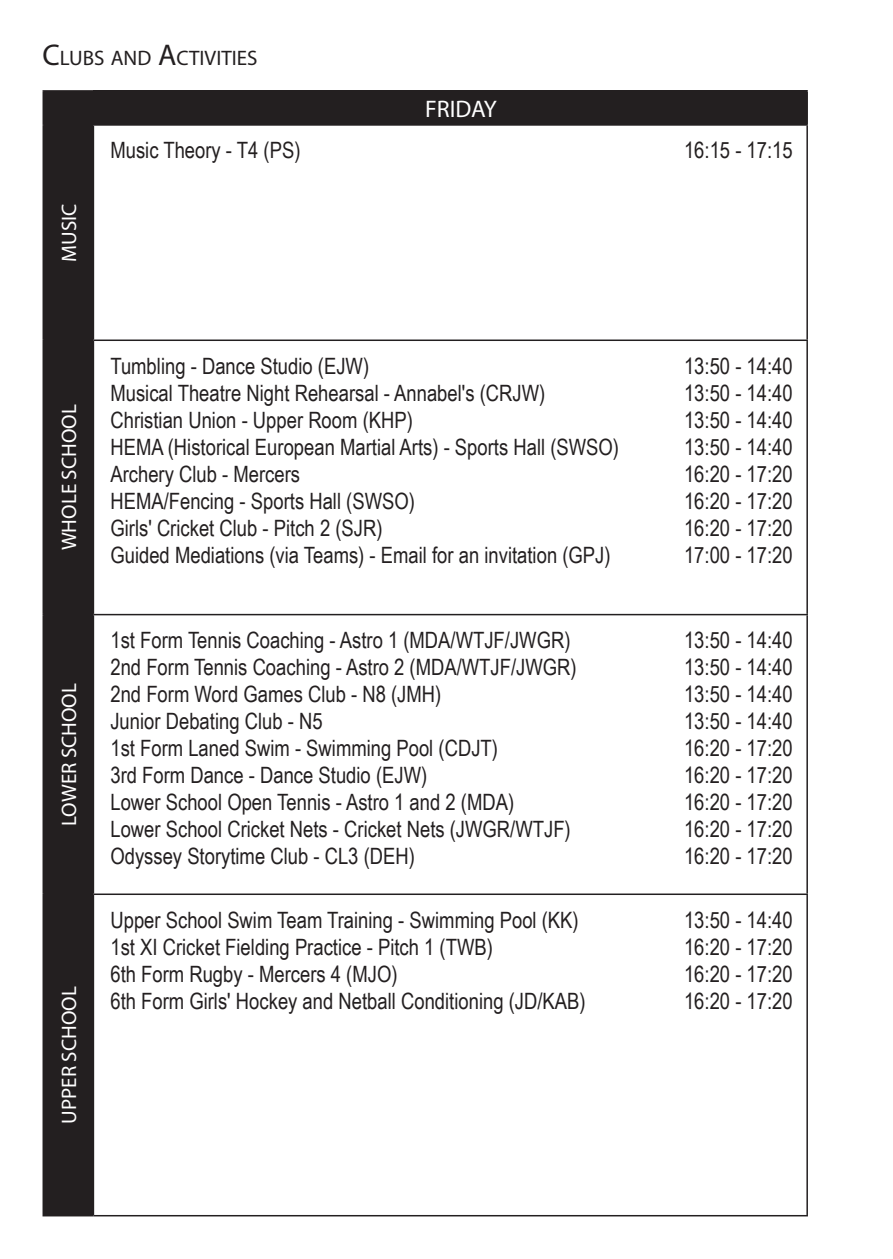
<style>
.page{position:relative;width:893px;height:1259px;background:#fff}
.page>*{position:absolute;margin:0;border:0;box-sizing:border-box;transform-origin:0 0}
.t1{font:24px "Myriad Pro";letter-spacing:-.005em;color:#fff}
.t2{font:22.5px "Arial Narrow";color:#231f20}
.t3{font:21px "Myriad Pro";color:#fff}
.t4{font:21px "Myriad Pro";color:#231f20}
.s1{font-size:30px}
</style>
<div class="page">
<div style="left:44px;top:92px;width:49px;height:1123px;background:#231f20"></div>
<div style="left:93px;top:91px;width:714px;height:34px;background:#231f20"></div>
<hr style="left:43px;top:893px;width:50px;height:2px;background:#231f20">
<hr style="left:93px;top:893px;width:715px;height:2px;background:#231f20">
<hr style="left:43px;top:1215px;width:50px;height:1px;background:#231f20">
<hr style="left:93px;top:1215px;width:715px;height:1px;background:#231f20">
<hr style="left:43px;top:614px;width:50px;height:1px;background:#231f20">
<hr style="left:93px;top:614px;width:715px;height:1px;background:#231f20">
<hr style="left:43px;top:339px;width:50px;height:2px;background:#231f20">
<hr style="left:93px;top:339px;width:715px;height:2px;background:#231f20">
<hr style="left:43px;top:124px;width:50px;height:2px;background:#231f20">
<hr style="left:93px;top:124px;width:715px;height:2px;background:#231f20">
<hr style="left:43px;top:90px;width:50px;height:2px;background:#231f20">
<hr style="left:43px;top:92px;width:1px;height:32px;background:#231f20">
<hr style="left:93px;top:90px;width:715px;height:2px;background:#231f20">
<hr style="left:806px;top:92px;width:2px;height:32px;background:#231f20">
<hr style="left:43px;top:126px;width:1px;height:213px;background:#231f20">
<hr style="left:93px;top:126px;width:1px;height:213px;background:#231f20">
<hr style="left:806px;top:126px;width:2px;height:213px;background:#231f20">
<hr style="left:43px;top:341px;width:1px;height:273px;background:#231f20">
<hr style="left:93px;top:341px;width:1px;height:273px;background:#231f20">
<hr style="left:806px;top:341px;width:2px;height:273px;background:#231f20">
<hr style="left:43px;top:615px;width:1px;height:278px;background:#231f20">
<hr style="left:93px;top:615px;width:1px;height:278px;background:#231f20">
<hr style="left:806px;top:615px;width:2px;height:278px;background:#231f20">
<hr style="left:43px;top:895px;width:1px;height:320px;background:#231f20">
<hr style="left:93px;top:895px;width:1px;height:320px;background:#231f20">
<hr style="left:806px;top:895px;width:2px;height:320px;background:#231f20">
<p class="t4" style="left:43px;top:45px;width:216px"><span class="s1">C</span>LUBS AND <span class="s1">A</span>CTIVITIES</p>
<p class="t1" style="left:425px;top:94px;width:73px">FRIDAY</p>
<p class="t3" style="left:56px;top:262px;width:60px;rotate:-90deg">MUSIC</p>
<p class="t2" style="left:110px;top:134px;width:192px">Music Theory - T4 (PS)</p>
<p class="t2" style="left:684px;top:134px;width:110px">16:15 - 17:15</p>
<p class="t3" style="left:56px;top:550px;width:147px;rotate:-90deg">WHOLE SCHOOL</p>
<p class="t3" style="left:56px;top:825px;width:144px;rotate:-90deg">LOWER SCHOOL</p>
<p class="t3" style="left:56px;top:1123px;width:139px;rotate:-90deg">UPPER SCHOOL</p>
<p class="t2" style="left:110px;top:349px;width:260px">Tumbling - Dance Studio (EJW)</p>
<p class="t2" style="left:684px;top:349px;width:110px">13:50 - 14:40</p>
<p class="t2" style="left:110px;top:376px;width:436px">Musical Theatre Night Rehearsal - Annabel's (CRJW)</p>
<p class="t2" style="left:684px;top:376px;width:110px">13:50 - 14:40</p>
<p class="t2" style="left:110px;top:403px;width:304px">Christian Union - Upper Room (KHP)</p>
<p class="t2" style="left:684px;top:403px;width:110px">13:50 - 14:40</p>
<p class="t2" style="left:110px;top:430px;width:510px">HEMA (Historical European Martial Arts) - Sports Hall (SWSO)</p>
<p class="t2" style="left:684px;top:430px;width:110px">13:50 - 14:40</p>
<p class="t2" style="left:110px;top:457px;width:191px">Archery Club - Mercers</p>
<p class="t2" style="left:684px;top:457px;width:110px">16:20 - 17:20</p>
<p class="t2" style="left:110px;top:484px;width:306px">HEMA/Fencing - Sports Hall (SWSO)</p>
<p class="t2" style="left:684px;top:484px;width:110px">16:20 - 17:20</p>
<p class="t2" style="left:110px;top:511px;width:274px">Girls' Cricket Club - Pitch 2 (SJR)</p>
<p class="t2" style="left:684px;top:511px;width:110px">16:20 - 17:20</p>
<p class="t2" style="left:110px;top:538px;width:502px">Guided Mediations (via Teams) - Email for an invitation (GPJ)</p>
<p class="t2" style="left:684px;top:538px;width:110px">17:00 - 17:20</p>
<p class="t2" style="left:110px;top:623px;width:462px">1st Form Tennis Coaching - Astro 1 (MDA/WTJF/JWGR)</p>
<p class="t2" style="left:684px;top:623px;width:110px">13:50 - 14:40</p>
<p class="t2" style="left:110px;top:650px;width:468px">2nd Form Tennis Coaching - Astro 2 (MDA/WTJF/JWGR)</p>
<p class="t2" style="left:684px;top:650px;width:110px">13:50 - 14:40</p>
<p class="t2" style="left:110px;top:677px;width:332px">2nd Form Word Games Club - N8 (JMH)</p>
<p class="t2" style="left:684px;top:677px;width:110px">13:50 - 14:40</p>
<p class="t2" style="left:110px;top:704px;width:214px">Junior Debating Club - N5</p>
<p class="t2" style="left:684px;top:704px;width:110px">13:50 - 14:40</p>
<p class="t2" style="left:110px;top:731px;width:389px">1st Form Laned Swim - Swimming Pool (CDJT)</p>
<p class="t2" style="left:684px;top:731px;width:110px">16:20 - 17:20</p>
<p class="t2" style="left:110px;top:758px;width:318px">3rd Form Dance - Dance Studio (EJW)</p>
<p class="t2" style="left:684px;top:758px;width:110px">16:20 - 17:20</p>
<p class="t2" style="left:110px;top:785px;width:405px">Lower School Open Tennis - Astro 1 and 2 (MDA)</p>
<p class="t2" style="left:684px;top:785px;width:110px">16:20 - 17:20</p>
<p class="t2" style="left:110px;top:812px;width:462px">Lower School Cricket Nets - Cricket Nets (JWGR/WTJF)</p>
<p class="t2" style="left:684px;top:812px;width:110px">16:20 - 17:20</p>
<p class="t2" style="left:110px;top:839px;width:306px">Odyssey Storytime Club - CL3 (DEH)</p>
<p class="t2" style="left:684px;top:839px;width:110px">16:20 - 17:20</p>
<p class="t2" style="left:110px;top:903px;width:470px">Upper School Swim Team Training - Swimming Pool (KK)</p>
<p class="t2" style="left:684px;top:903px;width:110px">13:50 - 14:40</p>
<p class="t2" style="left:110px;top:930px;width:384px">1st XI Cricket Fielding Practice - Pitch 1 (TWB)</p>
<p class="t2" style="left:684px;top:930px;width:110px">16:20 - 17:20</p>
<p class="t2" style="left:110px;top:957px;width:289px">6th Form Rugby - Mercers 4 (MJO)</p>
<p class="t2" style="left:684px;top:957px;width:110px">16:20 - 17:20</p>
<p class="t2" style="left:110px;top:984px;width:477px">6th Form Girls' Hockey and Netball Conditioning (JD/KAB)</p>
<p class="t2" style="left:684px;top:984px;width:110px">16:20 - 17:20</p>
</div>
